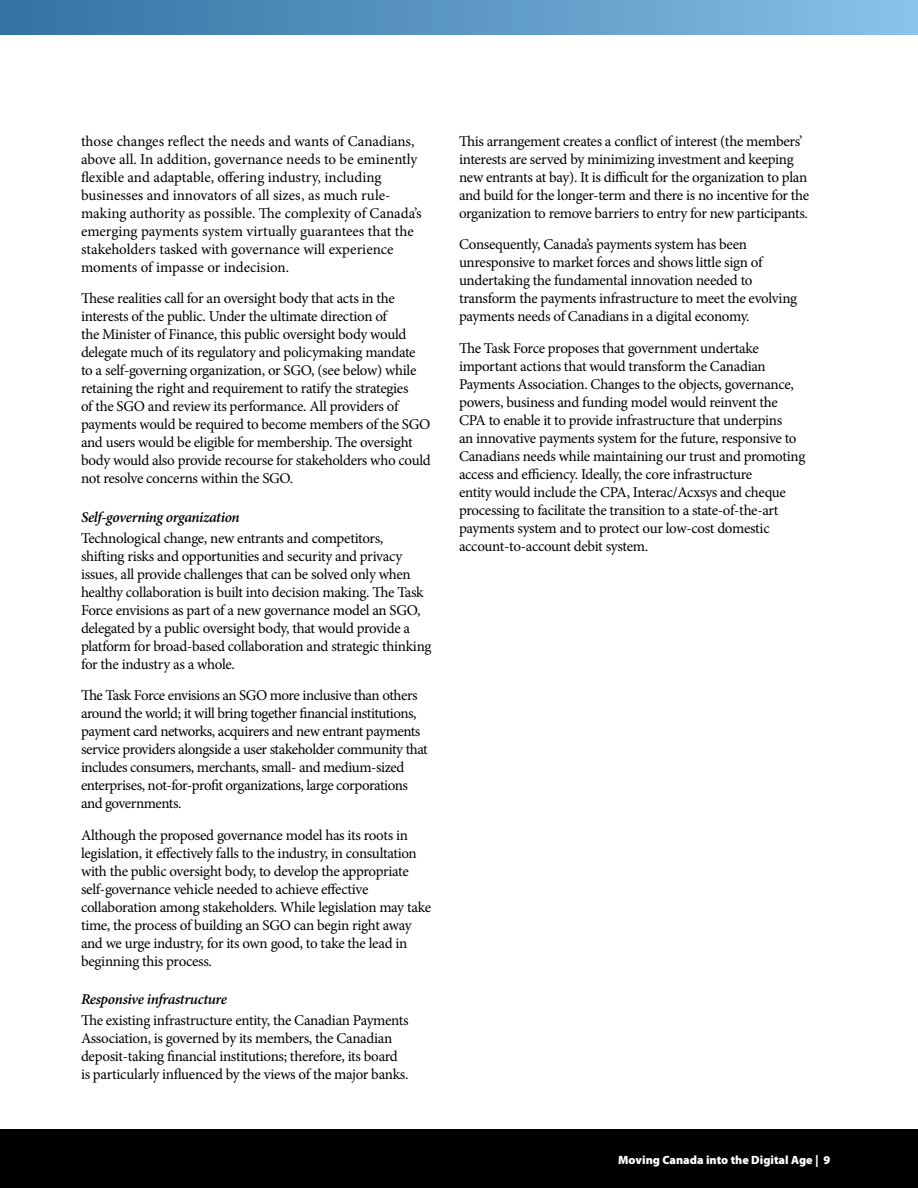
<style>
.page{position:relative;width:918px;height:1188px;background:#fff}
.page>*{position:absolute;margin:0;border:0;box-sizing:border-box;transform-origin:0 0}
.t1{font:15px/18px "Minion Pro";letter-spacing:-.02em;color:#000}
.t2{font:15px/18px "Minion Pro";color:#000}
.t3{font:italic 600 15px "Minion Pro";letter-spacing:-.02em;color:#000}
.t4{font:900 12px "Myriad Pro";color:#fff}
</style>
<div class="page">
<div style="left:0;top:1129px;width:918px;height:59px;background:#000"></div>
<div style="left:0;top:0;width:918px;height:35px;background:linear-gradient(to right,#3270a1,#87c1e8)"></div>
<p class="t2" style="left:81px;top:132px;width:342px">those changes reflect the needs and wants of Canadians, above all. In addition, governance needs to be eminently flexible and adaptable, offering industry‚ including businesses and innovators of all sizes‚ as much rule&shy;making authority as possible. The complexity of Canada’s emerging payments system virtually guarantees that the stakeholders tasked with governance will experience moments of impasse or indecision.</p>
<p class="t1" style="left:81px;top:290px;width:351px">These realities call for an oversight body that acts in the interests of the public. Under the ultimate direction of<br>the Minister of Finance, this public oversight body would delegate much of its regulatory and policymaking mandate to a self-governing organization, or SGO, (see below) while retaining the right and requirement to ratify the strategies<br>of the SGO and review its performance. All providers of payments would be required to become members of the SGO and users would be eligible for membership. The oversight body would also provide recourse for stakeholders who could not resolve concerns within the SGO.</p>
<p class="t3" style="left:81px;top:508px;width:160px">Self-governing organization</p>
<p class="t1" style="left:81px;top:529px;width:352px">Technological change, new entrants and competitors,<br>shifting risks and opportunities and security and privacy issues‚ all provide challenges that can be solved only when healthy collaboration is built into decision making. The Task Force envisions as part of a new governance model an SGO, delegated by a public oversight body, that would provide a platform for broad-based collaboration and strategic thinking for the industry as a whole.</p>
<p class="t1" style="left:81px;top:687px;width:348px">The Task Force envisions an SGO more inclusive than others around the world; it will bring together financial institutions, payment card networks, acquirers and new entrant payments service providers alongside a user stakeholder community that includes consumers, merchants, small- and medium-sized enterprises, not-for-profit organizations, large corporations and governments.</p>
<p class="t1" style="left:81px;top:826px;width:352px">Although the proposed governance model has its roots in legislation, it effectively falls to the industry, in consultation with the public oversight body, to develop the appropriate self-governance vehicle needed to achieve effective collaboration among stakeholders. While legislation may take time, the process of building an SGO can begin right away and we urge industry, for its own good, to take the lead in beginning this process.</p>
<p class="t3" style="left:81px;top:990px;width:148px">Responsive infrastructure</p>
<p class="t1" style="left:81px;top:1012px;width:329px">The existing infrastructure entity, the Canadian Payments Association, is governed by its members, the Canadian deposit-taking financial institutions; therefore, its board is particularly influenced by the views of the major banks.</p>
<p class="t1" style="left:459px;top:132px;width:352px">This arrangement creates a conflict of interest (the members’ interests are served by minimizing investment and keeping new entrants at bay). It is difficult for the organization to plan and build for the longer-term and there is no incentive for the organization to remove barriers to entry for new participants.</p>
<p class="t1" style="left:459px;top:236px;width:340px">Consequently, Canada’s payments system has been unresponsive to market forces and shows little sign of undertaking the fundamental innovation needed to transform the payments infrastructure to meet the evolving payments needs of Canadians in a digital economy.</p>
<p class="t1" style="left:459px;top:339px;width:348px">The Task Force proposes that government undertake important actions that would transform the Canadian Payments Association. Changes to the objects, governance, powers, business and funding model would reinvent the CPA to enable it to provide infrastructure that underpins<br>an innovative payments system for the future, responsive to Canadians needs while maintaining our trust and promoting access and efficiency. Ideally, the core infrastructure<br>entity would include the CPA, Interac/Acxsys and cheque processing to facilitate the transition to a state-of-the-art payments system and to protect our low-cost domestic account-to-account debit system.</p>
<p class="t4" style="left:618px;top:1152px;width:214px">Moving Canada into the Digital Age | 9</p>
</div>
